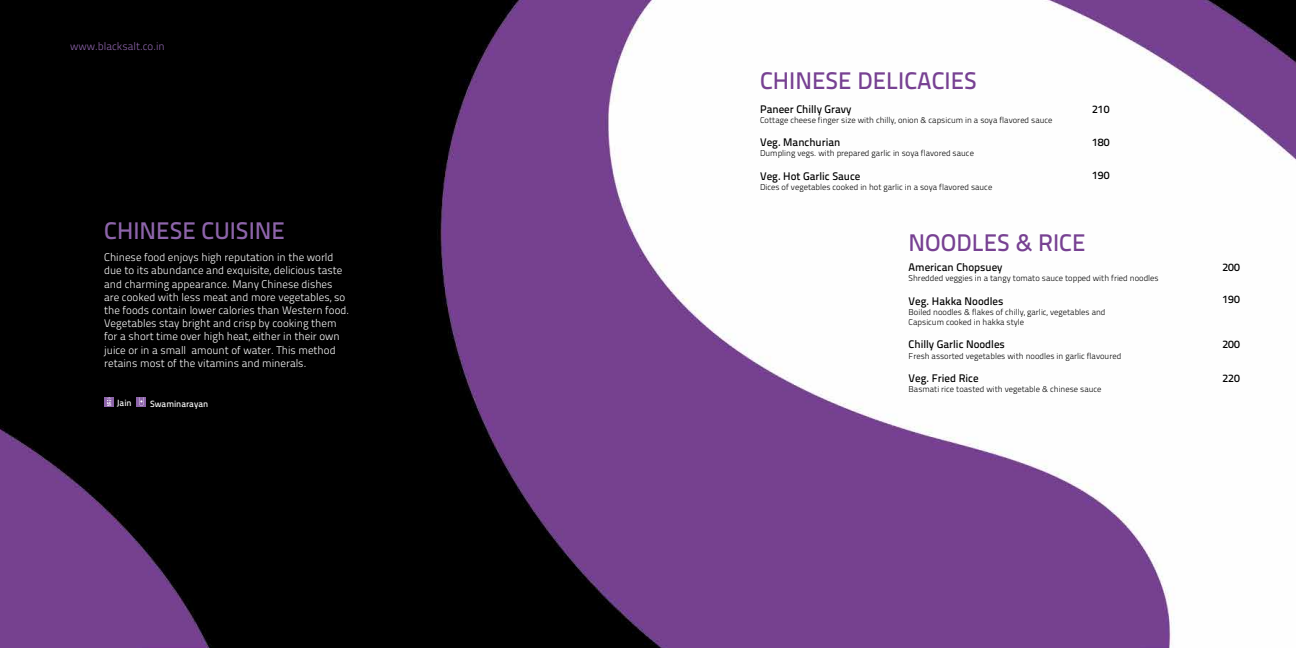
<style>
.page{position:relative;width:1296px;height:648px;background:#fff}
.page>*{position:absolute;margin:0;border:0;box-sizing:border-box;transform-origin:0 0}
.t1{font:24px "Titillium Text 14 L 600 wt";color:#774192}
.t2{font:24px "Titillium Text 14 L 600 wt";color:#8d64aa}
.t3{font:11px/13.2px "Titillium Text 14 L 250 wt";color:#fff}
.t4{font:11px "Titillium Text 14 L 600 wt";color:#000}
.t5{font:11px "Titillium Text 14 L 250 wt";color:#8d64aa}
.t6{font:9px "Titillium Text 14 L 600 wt";color:#fff}
.t7{font:8.5px/10.2px "Titillium Text 14 L 250 wt";color:#000}
.s1{color:#000}
</style>
<div class="page">
<img style="left:0;top:0;width:1296px;height:648px">
<div style="left:104px;top:397px;width:10px;height:10px;background:#8d64aa"></div>
<svg style="left:107px;top:397px;width:4px;height:9px"></svg>
<div style="left:137px;top:397px;width:9px;height:10px;background:#8d64aa"></div>
<svg style="left:139px;top:397px;width:5px;height:9px"></svg>
<p class="t5" style="left:70px;top:40px;width:96px">www.blacksalt.co.in</p>
<h1 class="t2" style="left:104px;top:216px;width:27px">Chinese</h1>
<h1 class="t2" style="left:202px;top:216px;width:40px">Cuisine</h1>
<p class="t3" style="left:104px;top:251px;width:246px">Chinese food enjoys high reputation in the world due to its abundance and exquisite, delicious taste and charming appearance. Many Chinese dishes are cooked with less meat and more vegetables, so the foods contain lower calories than Western food.<br>Vegetables stay bright and crisp by cooking them for a short time over high heat, either in their own juice or in a small amount of water. This method retains most of the vitamins and minerals.</p>
<p class="t6" style="left:117px;top:398px;width:16px">Jain</p>
<p class="t6" style="left:150px;top:398px;width:72px">Swaminarayan <span class="s1">available</span></p>
<h1 class="t1" style="left:760px;top:66px;width:27px">Chinese</h1>
<h1 class="t1" style="left:857px;top:66px;width:13px">Delicacies</h1>
<p class="t4" style="left:760px;top:102px;width:93px">Paneer Chilly Gravy</p>
<p class="t7" style="left:760px;top:115px;width:294px">Cottage cheese finger size with chilly, onion &amp; capsicum in a soya flavored sauce</p>
<p class="t4" style="left:760px;top:136px;width:82px">Veg. Manchurian</p>
<p class="t7" style="left:760px;top:148px;width:215px">Dumpling vegs. with prepared garlic in soya flavored sauce</p>
<p class="t4" style="left:760px;top:169px;width:102px">Veg. Hot Garlic Sauce</p>
<p class="t7" style="left:760px;top:182px;width:234px">Dices of vegetables cooked in hot garlic in a soya flavored sauce</p>
<p class="t4" style="left:1092px;top:102px;width:19px">210</p>
<p class="t4" style="left:1092px;top:136px;width:19px">180</p>
<p class="t4" style="left:1092px;top:169px;width:19px">190</p>
<h1 class="t1" style="left:909px;top:228px;width:76px">Noodles</h1>
<h1 class="t1" style="left:1016px;top:228px;width:49px">&amp; Rice</h1>
<p class="t4" style="left:909px;top:260px;width:96px">American Chopsuey</p>
<p class="t7" style="left:909px;top:273px;width:252px">Shredded veggies in a tangy tomato sauce topped with fried noodles</p>
<p class="t4" style="left:909px;top:294px;width:96px">Veg. Hakka Noodles</p>
<p class="t7" style="left:909px;top:307px;width:198px">Boiled noodles &amp; flakes of chilly, garlic, vegetables and<br>Capsicum cooked in hakka style</p>
<p class="t4" style="left:909px;top:338px;width:98px">Chilly Garlic Noodles</p>
<p class="t7" style="left:909px;top:350px;width:214px">Fresh assorted vegetables with noodles in garlic flavoured</p>
<p class="t4" style="left:909px;top:371px;width:72px">Veg. Fried Rice</p>
<p class="t7" style="left:909px;top:384px;width:194px">Basmati rice toasted with vegetable &amp; chinese sauce</p>
<p class="t4" style="left:1222px;top:260px;width:19px">200</p>
<p class="t4" style="left:1222px;top:293px;width:19px">190</p>
<p class="t4" style="left:1222px;top:338px;width:19px">200</p>
<p class="t4" style="left:1222px;top:371px;width:19px">220</p>
</div>
